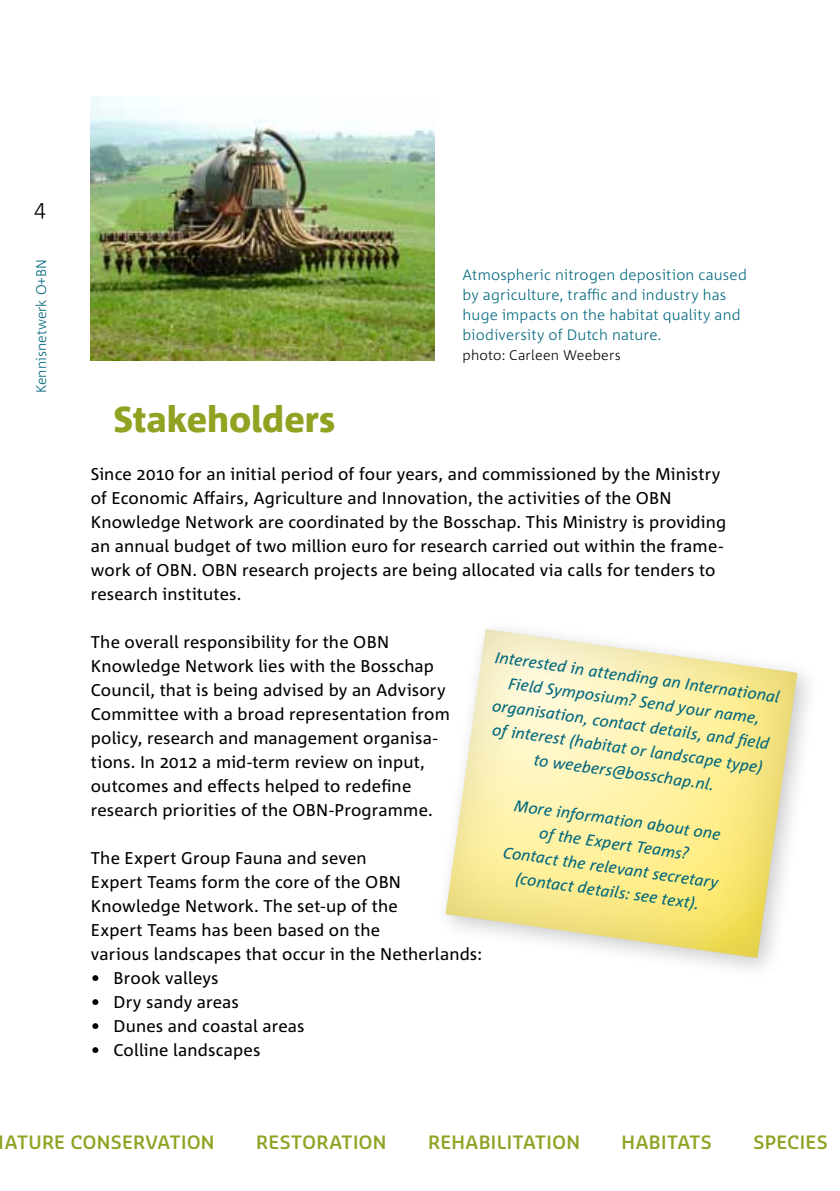
<style>
.page{position:relative;width:840px;height:1191px;background:#fff}
.page>*{position:absolute;margin:0;border:0;box-sizing:border-box;transform-origin:0 0}
.t1{font:800 36px "Corpid C1";color:#91a223}
.t2{font:300 22px "Corpid C1";color:#000}
.t3{font:600 18px "Sansa";letter-spacing:.025em;color:#91a223}
.t4{font:17px/24px "Corpid C1";letter-spacing:.01em;color:#000}
.t5{font:italic 16px/24px "Corpid C1";color:#00677d;text-align:center}
.t6{font:300 15px/20px "Corpid C1";letter-spacing:.015em;color:#00677d}
.t7{font:300 14px "Corpid C1";letter-spacing:.015em;color:#000}
.t8{font:300 14px "Corpid C1";color:#00677d}
</style>
<div class="page">
<img style="left:91px;top:96px;width:343px;height:264px">
<svg style="left:445px;top:629px;width:353px;height:329px"></svg>
<p class="t2" style="left:34px;top:194px;width:14px">4</p>
<p class="t8" style="left:32px;top:393px;width:135px;rotate:-90deg">Kennisnetwerk O+BN</p>
<p class="t6" style="left:462px;top:264px;width:286px">Atmospheric nitrogen deposition caused by agriculture, traffic and industry has huge impacts on the habitat quality and biodiversity of Dutch nature.</p>
<p class="t7" style="left:462px;top:346px;width:159px">photo: Carleen Weebers</p>
<h1 class="t1" style="left:113px;top:397px;width:223px">Stakeholders</h1>
<p class="t4" style="left:91px;top:462px;width:636px">Since 2010 for an initial period of four years, and commissioned by the Ministry of Economic Affairs, Agriculture and Innovation, the activities of the OBN Knowledge Network are coordinated by the Bosschap. This Ministry is providing an annual budget of two million euro for research carried out within the frame&shy;work of OBN. OBN research projects are being allocated via calls for tenders to research institutes.</p>
<p class="t4" style="left:91px;top:630px;width:360px">The overall responsibility for the OBN Knowledge Network lies with the Bosschap Council, that is being advised by an Advisory Committee with a broad representation from policy, research and management organisa&shy;tions. In 2012 a mid-term review on input, outcomes and effects helped to redefine research priorities of the OBN-Programme.</p>
<p class="t4" style="left:91px;top:846px;width:393px">The Expert Group Fauna and seven<br>Expert Teams form the core of the OBN Knowledge Network. The set-up of the<br>Expert Teams has been based on the<br>various landscapes that occur in the Netherlands:</p>
<p class="t4" style="left:91px;top:966px;width:129px">• Brook valleys</p>
<p class="t4" style="left:91px;top:990px;width:149px">• Dry sandy areas</p>
<p class="t4" style="left:91px;top:1014px;width:215px">• Dunes and coastal areas</p>
<p class="t4" style="left:91px;top:1038px;width:171px">• Colline landscapes</p>
<p class="t5" style="left:497px;top:644px;width:288px;rotate:8deg">Interested in attending an International Field Symposium? Send your name, organisation, contact details, and fi eld of interest (habitat or landscape type) to weebers@bosschap.nl.</p>
<p class="t5" style="left:511px;top:792px;width:218px;rotate:8deg">More information about one of the Expert Teams?<br>Contact the relevant secretary (contact details: see text).</p>
<p class="t3" style="left:5px;top:1130px;width:211px">ATURE CONSERVATION</p>
<p class="t3" style="left:256px;top:1130px;width:132px">RESTORATION</p>
<p class="t3" style="left:428px;top:1130px;width:153px">REHABILITATION</p>
<p class="t3" style="left:621px;top:1130px;width:92px">HABITATS</p>
<p class="t3" style="left:753px;top:1130px;width:76px">SPECIES</p>
</div>
